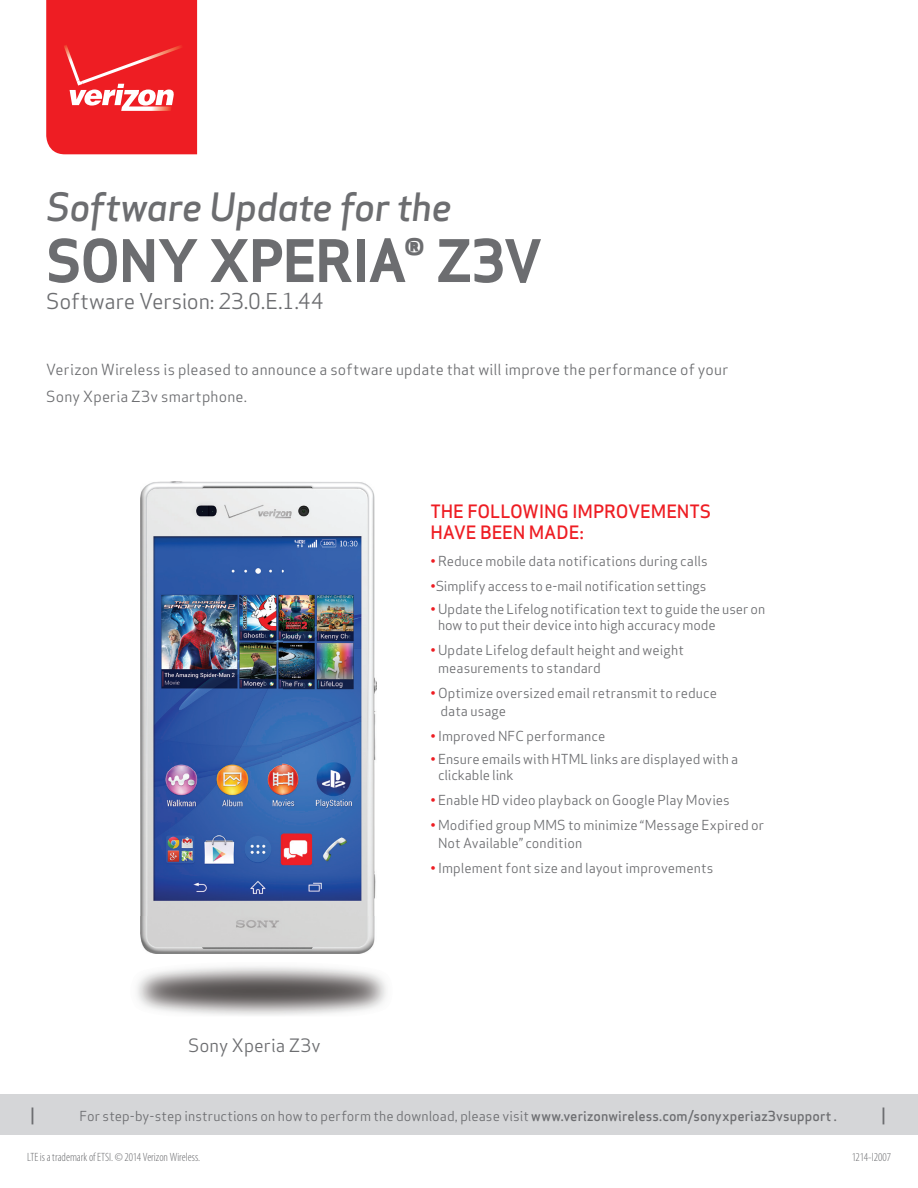
<style>
.page{position:relative;width:918px;height:1188px;background:#fff}
.page>*{position:absolute;margin:0;border:0;box-sizing:border-box;transform-origin:0 0}
.t1{font:700 57.15px "Apex Sans";letter-spacing:-.015em;color:#6c6d70}
.t2{font:italic 500 38.1px "Apex Sans";letter-spacing:-.02em;color:#6c6d70}
.t3{font:700 33.3px "Apex Sans";color:#6c6d70}
.t4{font:21.3px "Apex Sans";letter-spacing:-.01em;color:#6c6d70}
.t5{font:500 18px/21px "Apex Sans";letter-spacing:-.01em;color:#ee1d23}
.t6{font:18px "Apex Sans";color:#6c6d70}
.t7{font:500 16.5px "Apex Sans";color:#6c6d70}
.t8{font:15px/27px "Apex Sans";letter-spacing:.01em;color:#6c6d70}
.t9{font:13.5px/18px "Apex Sans";color:#6c6d70}
.t10{font:300 condensed 12px "Myriad Pro";color:#6c6d70}
.s1{color:#ee1d23}
.s2{font-weight:500}
</style>
<div class="page">
<div style="left:0;top:1095px;width:918px;height:40px;background:#d5d6d8"></div>
<svg style="left:46px;top:0;width:151px;height:154px"></svg>
<img style="left:137px;top:953px;width:249px;height:63px">
<img style="left:140px;top:482px;width:236px;height:471px">
<h2 class="t2" style="left:46px;top:173px;width:407px">Software Update for the</h2>
<h1 class="t1" style="left:46px;top:224px;width:362px">SONY XPERIA</h1>
<h3 class="t3" style="left:403px;top:222px;width:24px">∏</h3>
<h1 class="t1" style="left:436px;top:224px;width:108px">Z3V</h1>
<h3 class="t4" style="left:46px;top:284px;width:279px">Software Version: 23.0.E.1.44</h3>
<p class="t8" style="left:46px;top:355px;width:684px">Verizon Wireless is pleased to announce a software update that will improve the performance of your<br>Sony Xperia Z3v smartphone.</p>
<h3 class="t6" style="left:188px;top:1030px;width:134px">Sony Xperia Z3v</h3>
<h3 class="t5" style="left:430px;top:498px;width:282px">THE FOLLOWING IMPROVEMENTS<br>HAVE BEEN MADE:</h3>
<p class="t9" style="left:430px;top:551px;width:279px"><span class="s1">•</span> Reduce mobile data notifications during calls</p>
<p class="t9" style="left:430px;top:575px;width:277px"><span class="s1">•</span> Simplify access to e-mail notification settings</p>
<p class="t9" style="left:438px;top:599px;width:329px;line-height:16.5px;text-indent:-8px"><span class="s1">•</span> Update the Lifelog notification text to guide the user on how to put their device into high accuracy mode</p>
<p class="t9" style="left:438px;top:640px;width:247px;text-indent:-8px"><span class="s1">•</span> Update Lifelog default height and weight measurements to standard</p>
<p class="t9" style="left:441px;top:683px;width:278px;text-indent:-10px"><span class="s1">•</span> Optimize oversized email retransmit to reduce data usage</p>
<p class="t9" style="left:430px;top:725px;width:176px"><span class="s1">•</span> Improved NFC performance</p>
<p class="t9" style="left:438px;top:749px;width:302px;line-height:16.5px;text-indent:-8px"><span class="s1">•</span> Ensure emails with HTML links are displayed with a clickable link</p>
<p class="t9" style="left:430px;top:790px;width:301px"><span class="s1">•</span> Enable HD video playback on Google Play Movies</p>
<p class="t9" style="left:438px;top:815px;width:328px;text-indent:-8px"><span class="s1">•</span> Modified group MMS to minimize “Message Expired or<br>Not Available” condition</p>
<p class="t9" style="left:430px;top:857px;width:284px"><span class="s1">•</span> Implement font size and layout improvements</p>
<p class="t7" style="left:30px;top:1100px;width:6px">|</p>
<p class="t9" style="left:79px;top:1106px;width:759px">For step-by-step instructions on how to perform the download, please visit <span class="s2">www.verizonwireless.com/sonyxperiaz3vsupport .</span></p>
<p class="t7" style="left:881px;top:1100px;width:6px">|</p>
<p class="t10" style="left:27px;top:1150px;width:175px">LTE is a trademark of ETSI. © 2014 Verizon Wireless.</p>
<p class="t10" style="left:852px;top:1150px;width:41px">1214-I2007</p>
</div>
